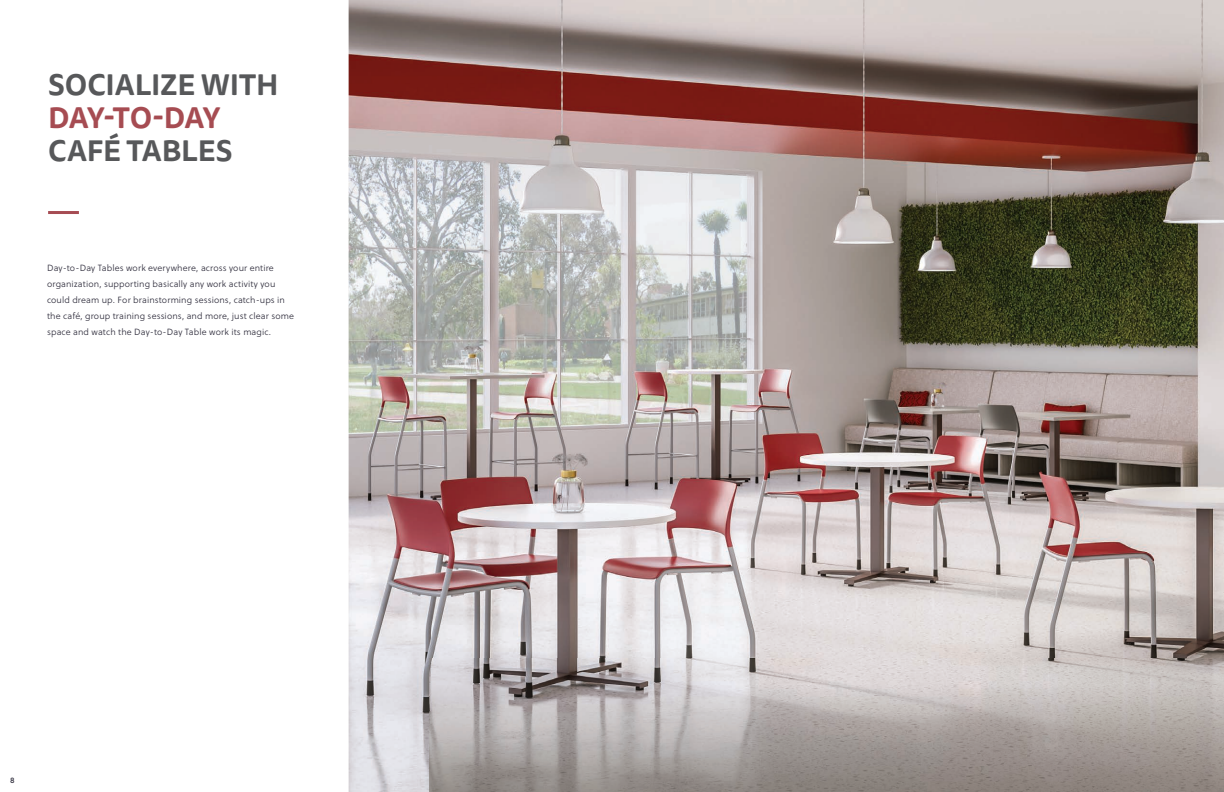
<style>
.page{position:relative;width:1224px;height:792px;background:#fff}
.page>*{position:absolute;margin:0;border:0;box-sizing:border-box;transform-origin:0 0}
.t1{font:700 29px "Tisa Sans Pro";letter-spacing:-.005em;color:#57585a}
.t2{font:700 29px "Tisa Sans Pro";letter-spacing:-.025em;color:#a64c52}
.t3{font:9px/16px "Soleil Lt";letter-spacing:.015em;color:#302e3d}
.t4{font:8px "Soleil Bk";color:#302e3d}
</style>
<div class="page">
<img style="left:349px;top:0;width:875px;height:792px">
<img style="left:430px;top:659px;width:794px;height:133px">
<hr style="left:48px;top:211px;width:31px;height:3px;background:#a64c53">
<h1 class="t1" style="left:48px;top:64px;width:232px">SOCIALIZE WITH</h1>
<h1 class="t2" style="left:48px;top:97px;width:174px">DAY-TO-DAY</h1>
<h1 class="t1" style="left:48px;top:130px;width:186px">CAFÉ TABLES</h1>
<p class="t3" style="left:47px;top:259px;width:248px">Day-to-Day Tables work everywhere, across your entire organization, supporting basically any work activity you could dream up. For brainstorming sessions, catch-ups in the café, group training sessions, and more, just clear some space and watch the Day-to-Day Table work its magic.</p>
<p class="t4" style="left:10px;top:774px;width:6px">8</p>
</div>
